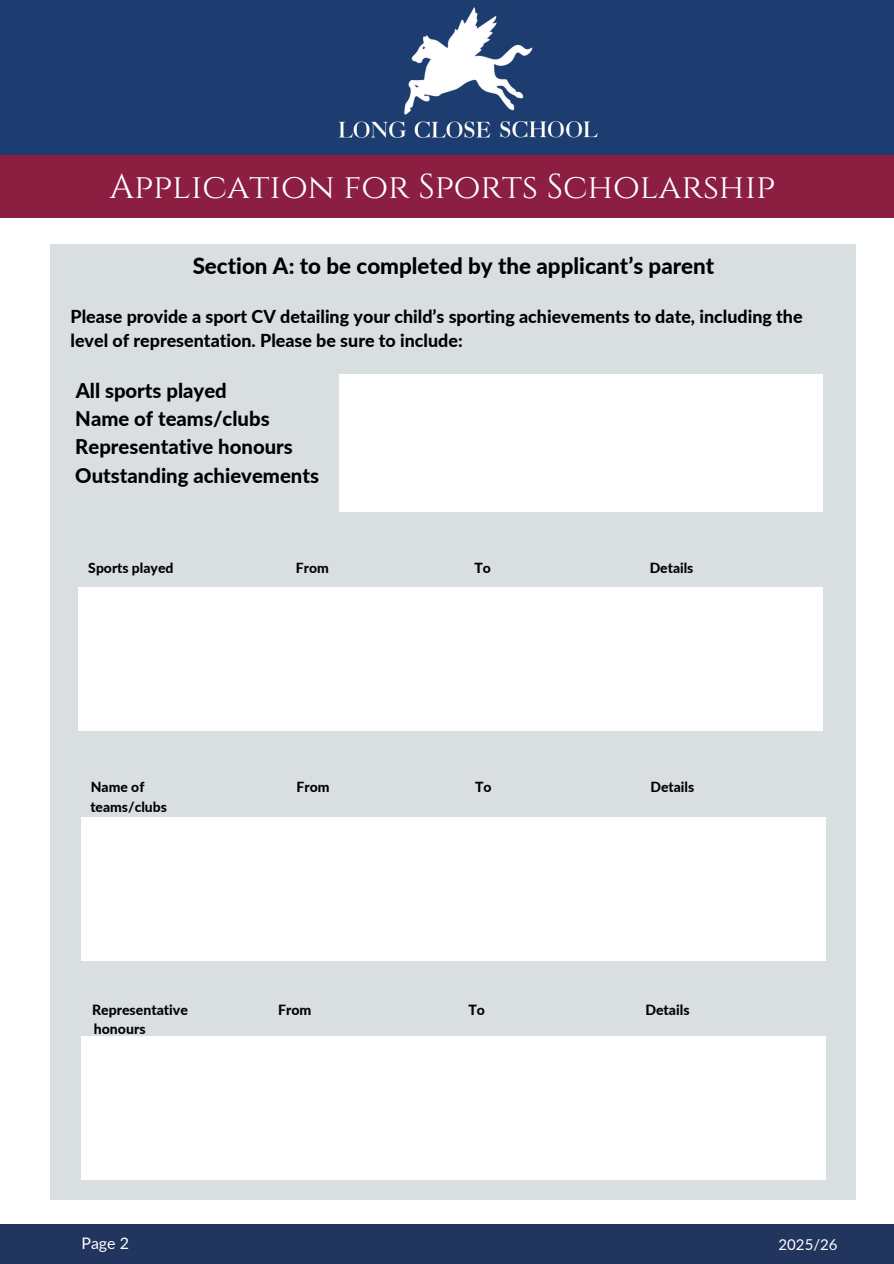
<style>
.page{position:relative;width:894px;height:1264px;background:#fff}
.page>*{position:absolute;margin:0;border:0;box-sizing:border-box;transform-origin:0 0}
.t1{font:34.5px "Cinzel";color:#fff}
.t2{font:800 22.35px "Lato";color:#000}
.t3{font:800 20.25px/28.3px "Lato";color:#000}
.t4{font:800 17.85px/24.8px "Lato";color:#000}
.t5{font:15.9px "Lato";color:#fff}
.t6{font:15px "Lato";color:#fff}
.t7{font:800 14.1px "Lato";color:#000}
.t8{font:800 13.95px "Lato";color:#000}
</style>
<div class="page">
<div style="left:0;top:0;width:893px;height:155px;background:#1d3d70"></div>
<div style="left:0;top:155px;width:893px;height:62px;background:#8b1e41"></div>
<div style="left:0;top:1224px;width:893px;height:39px;background:#21355f"></div>
<img style="left:338px;top:7px;width:260px;height:131px">
<div style="left:50px;top:244px;width:806px;height:954px;background:#d9dee1"></div>
<div style="left:339px;top:374px;width:483px;height:138px;background:#fff"></div>
<div style="left:79px;top:587px;width:743px;height:143px;background:#fff"></div>
<div style="left:82px;top:817px;width:743px;height:143px;background:#fff"></div>
<div style="left:81px;top:1036px;width:744px;height:143px;background:#fff"></div>
<h1 class="t1" style="left:109px;top:165px;width:667px">Application for Sports Scholarship</h1>
<h3 class="t2" style="left:193px;top:252px;width:523px">Section A: to be completed by the applicant’s parent</h3>
<h2 class="t4" style="left:70px;top:303px;width:733px">Please provide a sport CV detailing your child’s sporting achievements to date, including the level of representation. Please be sure to include:</h2>
<p class="t3" style="left:75px;top:375px;width:245px">All sports played<br>Name of teams/clubs<br>Representative honours<br>Outstanding achievements</p>
<p class="t8" style="left:88px;top:559px;width:87px">Sports played</p>
<p class="t8" style="left:296px;top:559px;width:34px">From</p>
<p class="t8" style="left:474px;top:559px;width:18px">To</p>
<p class="t8" style="left:649px;top:559px;width:45px">Details</p>
<p class="t8" style="left:91px;top:778px;width:55px">Name of</p>
<p class="t8" style="left:296px;top:778px;width:34px">From</p>
<p class="t8" style="left:475px;top:778px;width:18px">To</p>
<p class="t8" style="left:650px;top:778px;width:45px">Details</p>
<p class="t8" style="left:90px;top:798px;width:78px">teams/clubs</p>
<p class="t7" style="left:92px;top:1000px;width:97px">Representative</p>
<p class="t7" style="left:278px;top:1000px;width:35px">From</p>
<p class="t7" style="left:468px;top:1000px;width:18px">To</p>
<p class="t7" style="left:645px;top:1000px;width:46px">Details</p>
<p class="t7" style="left:94px;top:1020px;width:53px">honours</p>
<p class="t5" style="left:81px;top:1233px;width:49px">Page 2</p>
<h2 class="t6" style="left:778px;top:1234px;width:60px">2025/26</h2>
</div>
